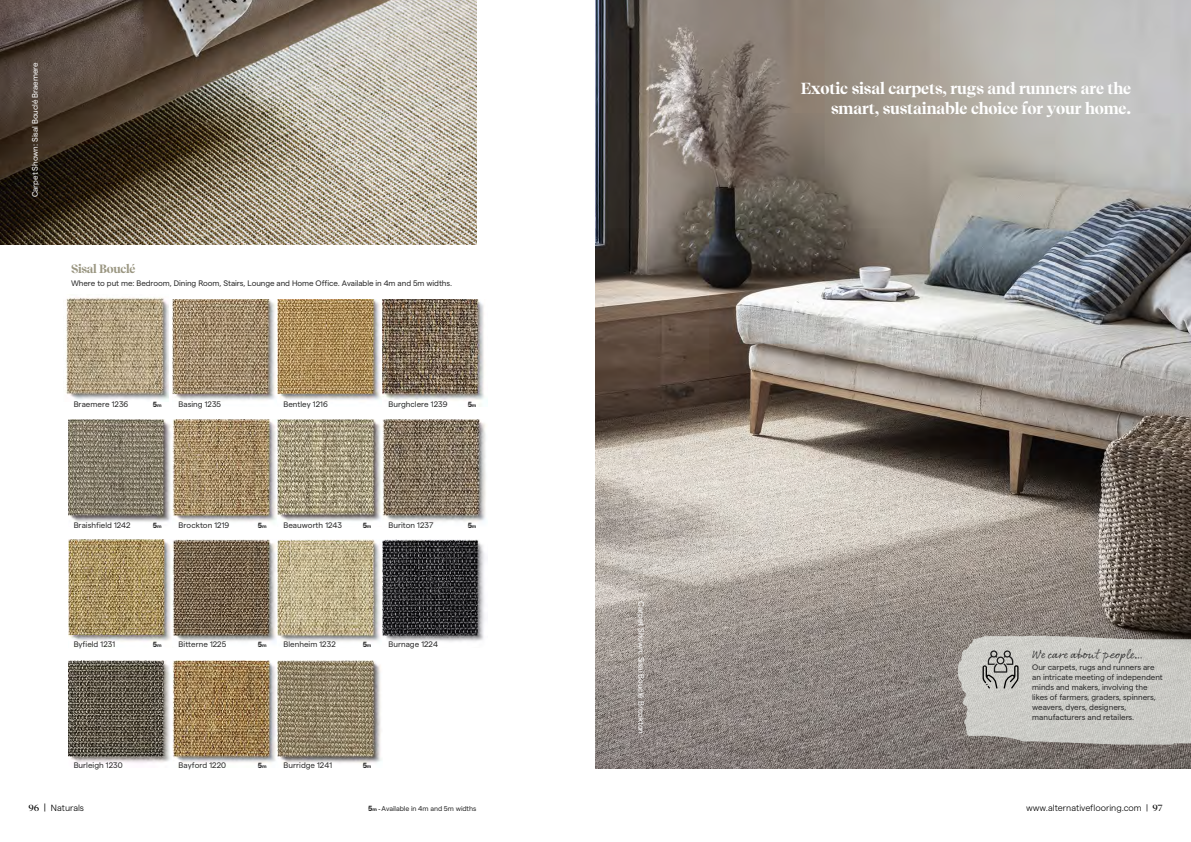
<style>
.page{position:relative;width:1191px;height:842px;background:#fff}
.page>*{position:absolute;margin:0;border:0;box-sizing:border-box;transform-origin:0 0}
.t1{font:700 16px/20px "Recife Display";letter-spacing:-.01em;color:#fff;text-align:right}
.t2{font:13px "Rollerscript Smooth";letter-spacing:-.02em;color:#292929}
.t3{font:700 12px "Recife Display";letter-spacing:-.025em;color:#9b9782}
.t4{font:300 9px "Matter";color:#000}
.t5{font:8px/10px "Matter";color:#292929}
.t6{font:8px "Matter";letter-spacing:-.01em;color:#fff}
.t7{font:700 7.5px "Matter";color:#292929}
.t8{font:7px "Matter";letter-spacing:-.01em;color:#292929}
.s1{font-size:5px}
.s2{font-family:"Recife Display";font-weight:500}
.s3{font-size:10px}
.s4{font-weight:700;font-size:7.5px}
.s5{font-weight:700;font-size:5px}
</style>
<div class="page">
<img style="left:595px;top:0;width:596px;height:768px">
<img style="left:65px;top:297px;width:103px;height:103px">
<img style="left:173px;top:299px;width:311px;height:102px">
<img style="left:68px;top:419px;width:418px;height:103px">
<img style="left:68px;top:540px;width:417px;height:102px">
<img style="left:68px;top:660px;width:313px;height:104px">
<img style="left:0;top:0;width:476px;height:244px">
<img style="left:951px;top:628px;width:240px;height:132px">
<svg style="left:982px;top:650px;width:36px;height:39px"></svg>
<p class="t6" style="left:29px;top:197px;width:137px;rotate:-90deg">Carpet Shown: Sisal Bouclé Braemere</p>
<p class="t3" style="left:71px;top:260px;width:66px">Sisal Bouclé</p>
<p class="t5" style="left:71px;top:278px;width:382px">Where to put me: Bedroom, Dining Room, Stairs, Lounge and Home Office. Available in 4m and 5m widths.</p>
<p class="t5" style="left:74px;top:398px;width:56px">Braemere 1236</p>
<p class="t7" style="left:153px;top:399px;width:10px">5<span class="s1">m</span></p>
<p class="t5" style="left:179px;top:398px;width:44px">Basing 1235</p>
<p class="t5" style="left:283px;top:398px;width:46px">Bentley 1216</p>
<p class="t5" style="left:388px;top:398px;width:60px">Burghclere 1239</p>
<p class="t7" style="left:468px;top:399px;width:10px">5<span class="s1">m</span></p>
<p class="t5" style="left:74px;top:519px;width:58px">Braishfield 1242</p>
<p class="t7" style="left:153px;top:519px;width:10px">5<span class="s1">m</span></p>
<p class="t5" style="left:179px;top:519px;width:52px">Brockton 1219</p>
<p class="t7" style="left:258px;top:519px;width:10px">5<span class="s1">m</span></p>
<p class="t5" style="left:283px;top:519px;width:60px">Beauworth 1243</p>
<p class="t7" style="left:363px;top:519px;width:10px">5<span class="s1">m</span></p>
<p class="t5" style="left:388px;top:519px;width:46px">Buriton 1237</p>
<p class="t7" style="left:468px;top:519px;width:10px">5<span class="s1">m</span></p>
<p class="t5" style="left:74px;top:639px;width:43px">Byfield 1231</p>
<p class="t7" style="left:153px;top:639px;width:10px">5<span class="s1">m</span></p>
<p class="t5" style="left:179px;top:639px;width:49px">Bitterne 1225</p>
<p class="t7" style="left:258px;top:639px;width:10px">5<span class="s1">m</span></p>
<p class="t5" style="left:283px;top:639px;width:54px">Blenheim 1232</p>
<p class="t7" style="left:363px;top:639px;width:10px">5<span class="s1">m</span></p>
<p class="t5" style="left:388px;top:639px;width:51px">Burnage 1224</p>
<p class="t5" style="left:74px;top:759px;width:50px">Burleigh 1230</p>
<p class="t5" style="left:179px;top:759px;width:49px">Bayford 1220</p>
<p class="t7" style="left:258px;top:760px;width:10px">5<span class="s1">m</span></p>
<p class="t5" style="left:283px;top:759px;width:50px">Burridge 1241</p>
<p class="t7" style="left:363px;top:760px;width:10px">5<span class="s1">m</span></p>
<p class="t1" style="left:800px;top:79px;width:332px">Exotic sisal carpets, rugs and runners are the smart, sustainable choice for your home.</p>
<p class="t6" style="left:647px;top:601px;width:134px;rotate:90deg">Carpet Shown: Sisal Bouclé Brcokton</p>
<p class="t2" style="left:1032px;top:646px;width:113px">We care about people...</p>
<p class="t5" style="left:1032px;top:661px;width:132px">Our carpets, rugs and runners are an intricate meeting of independent minds and makers, involving the likes of farmers, graders, spinners, weavers, dyers, designers, manufacturers and retailers.</p>
<p class="t4" style="left:28px;top:801px;width:57px"><span class="s2">96</span> <span class="s3">|</span> Naturals</p>
<p class="t4" style="left:1026px;top:801px;width:138px">www.alternativeflooring.com | <span class="s2">97</span></p>
<p class="t8" style="left:368px;top:804px;width:110px"><span class="s4">5</span><span class="s5">m -</span> Available in 4m and 5m widths</p>
</div>
